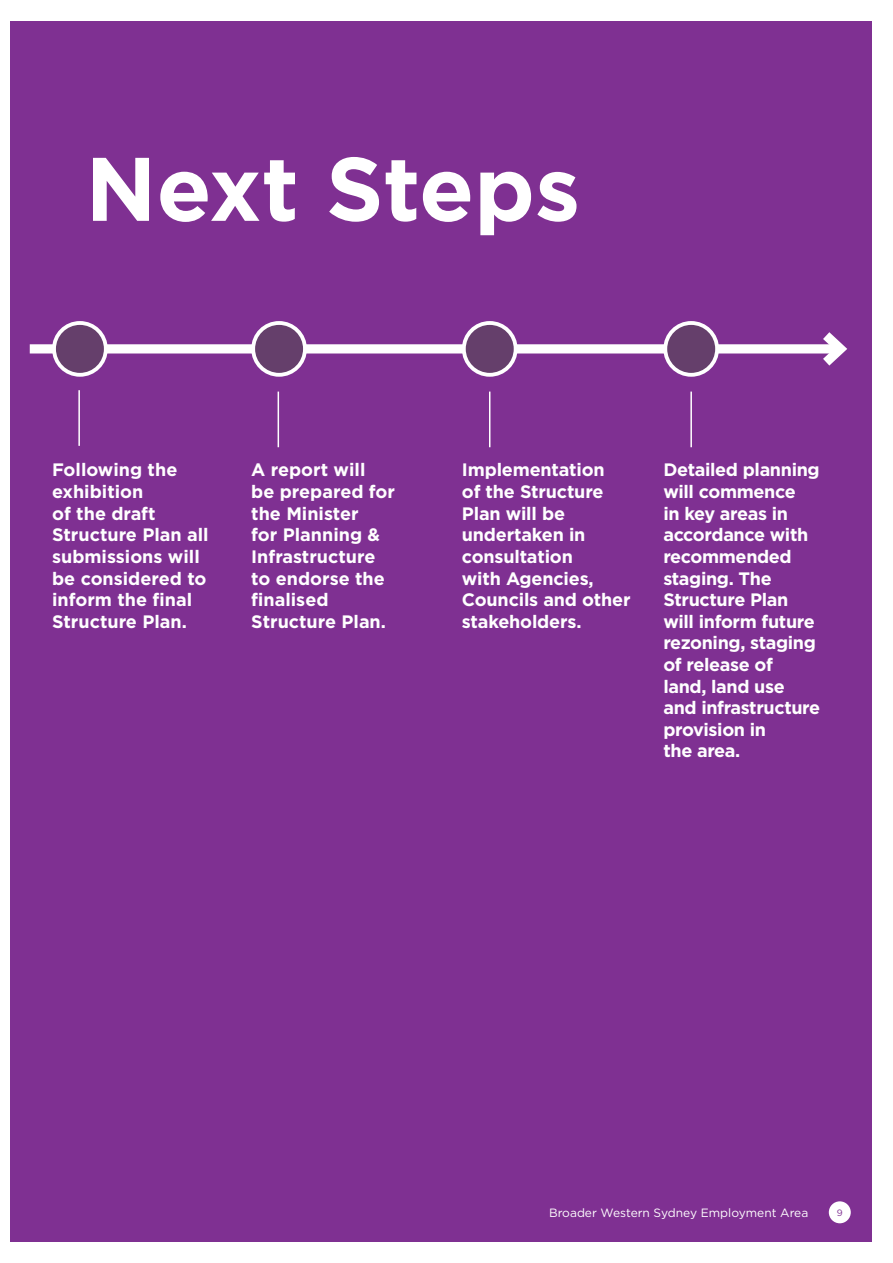
<style>
.page{position:relative;width:893px;height:1263px;background:#fff}
.page>*{position:absolute;margin:0;border:0;box-sizing:border-box;transform-origin:0 0}
.t1{font:700 90px "Gotham";color:#fff}
.t2{font:700 18px/21.6px "Gotham";letter-spacing:-.01em;color:#fff}
.t3{font:12px "Gotham";color:#fff}
.t4{font:9.15px "Gotham";color:#7f3092}
</style>
<div class="page">
<div style="left:11px;top:21px;width:861px;height:1221px;background:#7f3092"></div>
<div style="left:829px;top:1201px;width:22px;height:22px;background:#fff;border-radius:50%"></div>
<div style="left:30px;top:344px;width:810px;height:9px;background:#fff"></div>
<svg style="left:813px;top:332px;width:35px;height:34px"></svg>
<div style="left:54px;top:323px;width:52px;height:52px;background:#653f6b;border-radius:50%"></div>
<div style="left:52px;top:321px;width:56px;height:56px;border:4px solid #fff;border-radius:50%"></div>
<hr style="left:78px;top:390px;width:2px;height:56px;background:#fff">
<div style="left:253px;top:323px;width:52px;height:52px;background:#653f6b;border-radius:50%"></div>
<div style="left:251px;top:321px;width:56px;height:56px;border:4px solid #fff;border-radius:50%"></div>
<hr style="left:278px;top:392px;width:1px;height:55px;background:#fff">
<div style="left:464px;top:323px;width:52px;height:52px;background:#653f6b;border-radius:50%"></div>
<div style="left:462px;top:321px;width:56px;height:56px;border:4px solid #fff;border-radius:50%"></div>
<hr style="left:489px;top:392px;width:1px;height:55px;background:#fff">
<div style="left:665px;top:323px;width:52px;height:52px;background:#653f6b;border-radius:50%"></div>
<div style="left:663px;top:321px;width:56px;height:56px;border:4px solid #fff;border-radius:50%"></div>
<hr style="left:690px;top:392px;width:2px;height:55px;background:#fff">
<h1 class="t1" style="left:85px;top:129px;width:496px">Next Steps</h1>
<p class="t2" style="left:52px;top:459px;width:158px">Following the exhibition<br>of the draft<br>Structure Plan all submissions will be considered to inform the final<br>Structure Plan.</p>
<p class="t2" style="left:251px;top:459px;width:145px">A report will<br>be prepared for the Minister<br>for Planning &amp;<br>Infrastructure to endorse the finalised<br>Structure Plan.</p>
<p class="t2" style="left:462px;top:459px;width:170px">Implementation<br>of the Structure<br>Plan will be undertaken in consultation<br>with Agencies,<br>Councils and other stakeholders.</p>
<p class="t2" style="left:663px;top:459px;width:158px">Detailed planning will commence<br>in key areas in accordance with recommended staging. The<br>Structure Plan will inform future rezoning, staging of release of land, land use and infrastructure provision in<br>the area.</p>
<p class="t3" style="left:549px;top:1205px;width:261px">Broader Western Sydney Employment Area</p>
<p class="t4" style="left:837px;top:1206px;width:7px">9</p>
</div>
